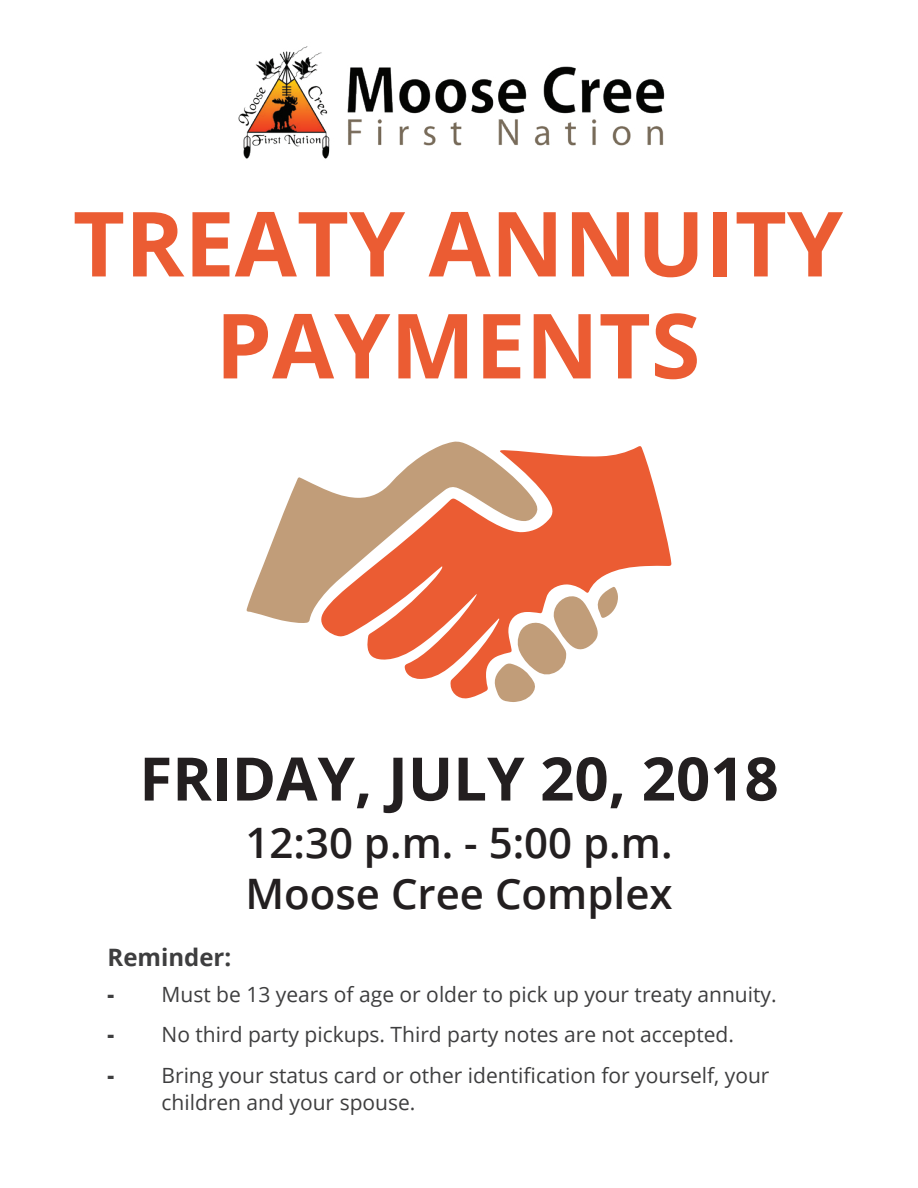
<style>
.page{position:relative;width:918px;height:1188px;background:#fff}
.page>*{position:absolute;margin:0;border:0;box-sizing:border-box;transform-origin:0 0}
.t1{font:700 90px/102px "Open Sans";color:#eb5c33;text-align:center}
.t2{font:700 60px "Open Sans";color:#231f20}
.t3{font:600 42px/51px "Open Sans";color:#231f20}
.t4{font:700 24px "Open Sans";color:#3e3e3f}
.t5{font:21px/27px "Open Sans";color:#3e3e3f}
.s1{font-weight:800}
</style>
<div class="page">
<svg style="left:322px;top:446px;width:350px;height:253px;fill:#eb5c33"></svg>
<svg style="left:246px;top:441px;width:292px;height:183px"></svg>
<svg style="left:493px;top:587px;width:125px;height:115px"></svg>
<img style="left:238px;top:46px;width:427px;height:113px">
<h1 class="t1" style="left:73px;top:191px;width:772px">TREATY ANNUITY<br>PAYMENTS</h1>
<h2 class="t2" style="left:139px;top:736px;width:641px">FRIDAY, JULY 20, 2018</h2>
<h3 class="t3" style="left:245px;top:816px;width:429px">12:30 p.m. - 5:00 p.m.<br>Moose Cree Complex</h3>
<p class="t4" style="left:107px;top:941px;width:125px">Reminder:</p>
<p class="t5" style="left:107px;top:981px;width:671px"><span class="s1">-</span> Must be 13 years of age or older to pick up your treaty annuity.</p>
<p class="t5" style="left:107px;top:1020px;width:628px"><span class="s1">-</span> No third party pickups. Third party notes are not accepted.</p>
<p class="t5" style="left:161px;top:1062px;width:610px;text-indent:-54px"><span class="s1">-</span> Bring your status card or other identification for yourself, your children and your spouse.</p>
</div>
